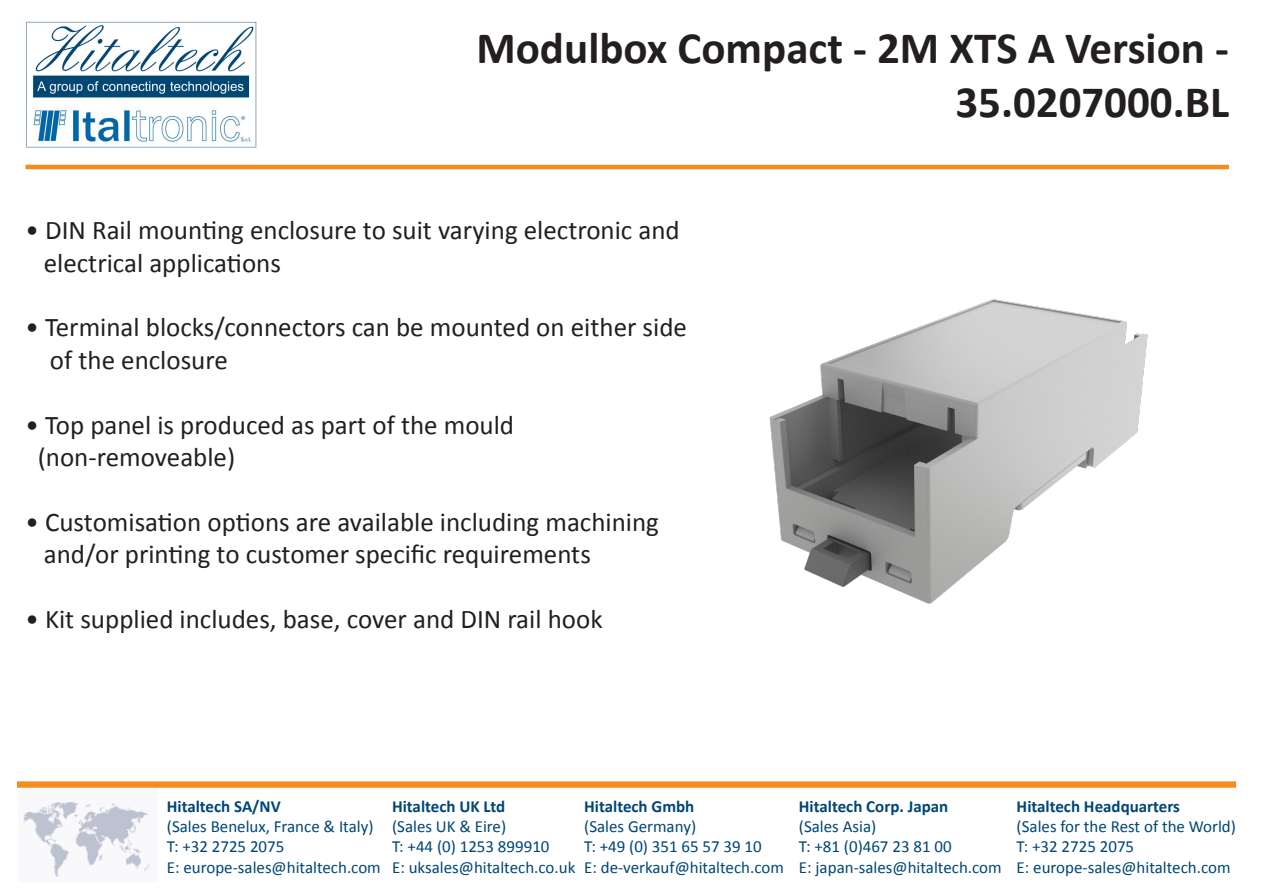
<style>
.page{position:relative;width:1263px;height:893px;background:#fff}
.page>*{position:absolute;margin:0;border:0;box-sizing:border-box;transform-origin:0 0}
.t1{font:700 45px/54px "Calibri";color:#231f20;text-align:right}
.t2{font:27px "Calibri";color:#231f20}
.t3{font:16.95px "Calibri";color:#014674}
.t4{font:700 16.95px "Calibri";color:#014674}
</style>
<div class="page">
<img style="left:26px;top:22px;width:231px;height:125px">
<hr style="left:26px;top:165px;width:1203px;height:4px;background:#f68c1f">
<div style="left:17px;top:781px;width:1219px;height:7px;background:#f68c1f"></div>
<img style="left:23px;top:802px;width:127px;height:75px">
<img style="left:769px;top:299px;width:379px;height:305px">
<p class="t1" style="left:476px;top:21px;width:754px">Modulbox Compact - 2M XTS A Version -<br>35.0207000.BL</p>
<p class="t2" style="left:26px;top:213px;width:656px">• DIN Rail mounting enclosure to suit varying electronic and</p>
<p class="t2" style="left:44px;top:246px;width:239px">electrical applications</p>
<p class="t2" style="left:26px;top:310px;width:663px">• Terminal blocks/connectors can be mounted on either side</p>
<p class="t2" style="left:50px;top:343px;width:180px">of the enclosure</p>
<p class="t2" style="left:26px;top:408px;width:490px">• Top panel is produced as part of the mould</p>
<p class="t2" style="left:38px;top:440px;width:199px">(non-removeable)</p>
<p class="t2" style="left:26px;top:505px;width:635px">• Customisation options are available including machining</p>
<p class="t2" style="left:44px;top:537px;width:549px">and/or printing to customer specific requirements</p>
<p class="t2" style="left:26px;top:602px;width:579px">• Kit supplied includes, base, cover and DIN rail hook</p>
<p class="t4" style="left:167px;top:795px;width:115px">Hitaltech SA/NV</p>
<p class="t3" style="left:167px;top:816px;width:208px">(Sales Benelux, France &amp; Italy)</p>
<p class="t3" style="left:167px;top:836px;width:119px">T: +32 2725 2075</p>
<p class="t3" style="left:167px;top:856px;width:215px">E: europe-sales@hitaltech.com</p>
<p class="t4" style="left:392px;top:795px;width:115px">Hitaltech UK Ltd</p>
<p class="t3" style="left:392px;top:816px;width:116px">(Sales UK &amp; Eire)</p>
<p class="t3" style="left:392px;top:836px;width:159px">T: +44 (0) 1253 899910</p>
<p class="t3" style="left:392px;top:856px;width:185px">E: uksales@hitaltech.co.uk</p>
<p class="t4" style="left:584px;top:795px;width:112px">Hitaltech Gmbh</p>
<p class="t3" style="left:584px;top:816px;width:113px">(Sales Germany)</p>
<p class="t3" style="left:584px;top:836px;width:179px">T: +49 (0) 351 65 57 39 10</p>
<p class="t3" style="left:584px;top:856px;width:201px">E: de-verkauf@hitaltech.com</p>
<p class="t4" style="left:799px;top:795px;width:151px">Hitaltech Corp. Japan</p>
<p class="t3" style="left:799px;top:816px;width:79px">(Sales Asia)</p>
<p class="t3" style="left:799px;top:836px;width:154px">T: +81 (0)467 23 81 00</p>
<p class="t3" style="left:799px;top:856px;width:204px">E: japan-sales@hitaltech.com</p>
<p class="t4" style="left:1017px;top:795px;width:165px">Hitaltech Headquarters</p>
<p class="t3" style="left:1017px;top:816px;width:221px">(Sales for the Rest of the World)</p>
<p class="t3" style="left:1017px;top:836px;width:119px">T: +32 2725 2075</p>
<p class="t3" style="left:1017px;top:856px;width:215px">E: europe-sales@hitaltech.com</p>
</div>
